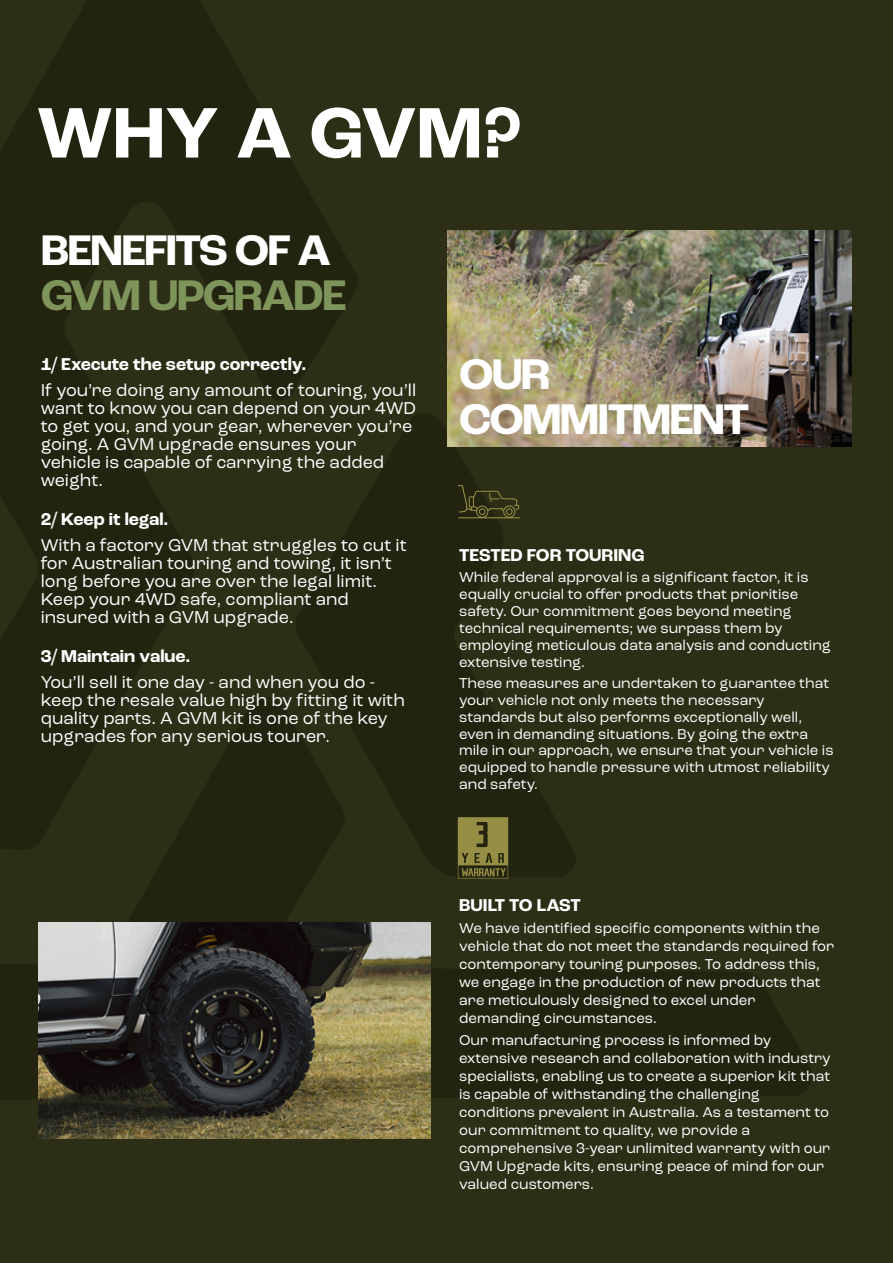
<style>
.page{position:relative;width:893px;height:1263px;background:#2c2e15}
.page>*{position:absolute;margin:0;border:0;box-sizing:border-box;transform-origin:0 0}
.t1{font:700 75px "Roc Grotesk";color:#fff}
.t2{font:700 45px/45px "Roc Grotesk";letter-spacing:-.04em;color:#fff}
.t3{font:700 45px "Roc Grotesk";letter-spacing:-.04em;color:#7f945b}
.t4{font:18px/18px "Roc Grotesk";color:#fff}
.t5{font:700 18px "Roc Grotesk";color:#fff}
.t6{font:15px/18px "Roc Grotesk";color:#fff}
</style>
<div class="page">
<img style="left:447px;top:231px;width:404px;height:215px">
<img style="left:38px;top:923px;width:392px;height:215px">
<svg style="left:458px;top:817px;width:50px;height:62px"></svg>
<svg style="left:458px;top:485px;width:62px;height:33px"></svg>
<h1 class="t1" style="left:37px;top:86px;width:486px">WHY A GVM?</h1>
<h2 class="t2" style="left:41px;top:228px;width:292px">BENEFITS OF A</h2>
<h2 class="t3" style="left:41px;top:267px;width:307px">GVM UPGRADE</h2>
<p class="t5" style="left:41px;top:353px;width:267px">1/ Execute the setup correctly.</p>
<p class="t4" style="left:41px;top:381px;width:377px">If you’re doing any amount of touring, you’ll want to know you can depend on your 4WD to get you, and your gear, wherever you’re going. A GVM upgrade ensures your vehicle is capable of carrying the added weight.</p>
<p class="t5" style="left:41px;top:508px;width:129px">2/ Keep it legal.</p>
<p class="t4" style="left:41px;top:536px;width:368px">With a factory GVM that struggles to cut it for Australian touring and towing, it isn’t long before you are over the legal limit.<br>Keep your 4WD safe, compliant and insured with a GVM upgrade.</p>
<p class="t5" style="left:41px;top:645px;width:151px">3/ Maintain value.</p>
<p class="t4" style="left:41px;top:673px;width:366px">You’ll sell it one day - and when you do - keep the resale value high by fitting it with quality parts. A GVM kit is one of the key upgrades for any serious tourer.</p>
<h2 class="t2" style="left:459px;top:352px;width:291px">OUR<br>COMMITMENT</h2>
<p class="t5" style="left:459px;top:544px;width:187px">TESTED FOR TOURING</p>
<p class="t6" style="left:459px;top:569px;width:373px;line-height:16.8px">While federal approval is a significant factor, it is equally crucial to offer products that prioritise safety. Our commitment goes beyond meeting technical requirements; we surpass them by employing meticulous data analysis and conducting extensive testing.</p>
<p class="t6" style="left:459px;top:675px;width:376px;line-height:16.8px">These measures are undertaken to guarantee that your vehicle not only meets the necessary standards but also performs exceptionally well, even in demanding situations. By going the extra mile in our approach, we ensure that your vehicle is equipped to handle pressure with utmost reliability and safety.</p>
<p class="t5" style="left:459px;top:893px;width:123px">BUILT TO LAST</p>
<p class="t6" style="left:459px;top:919px;width:377px">We have identified specific components within the vehicle that do not meet the standards required for contemporary touring purposes. To address this, we engage in the production of new products that are meticulously designed to excel under demanding circumstances.</p>
<p class="t6" style="left:459px;top:1031px;width:373px">Our manufacturing process is informed by extensive research and collaboration with industry specialists, enabling us to create a superior kit that is capable of withstanding the challenging conditions prevalent in Australia. As a testament to our commitment to quality, we provide a comprehensive 3-year unlimited warranty with our GVM Upgrade kits, ensuring peace of mind for our valued customers.</p>
</div>
